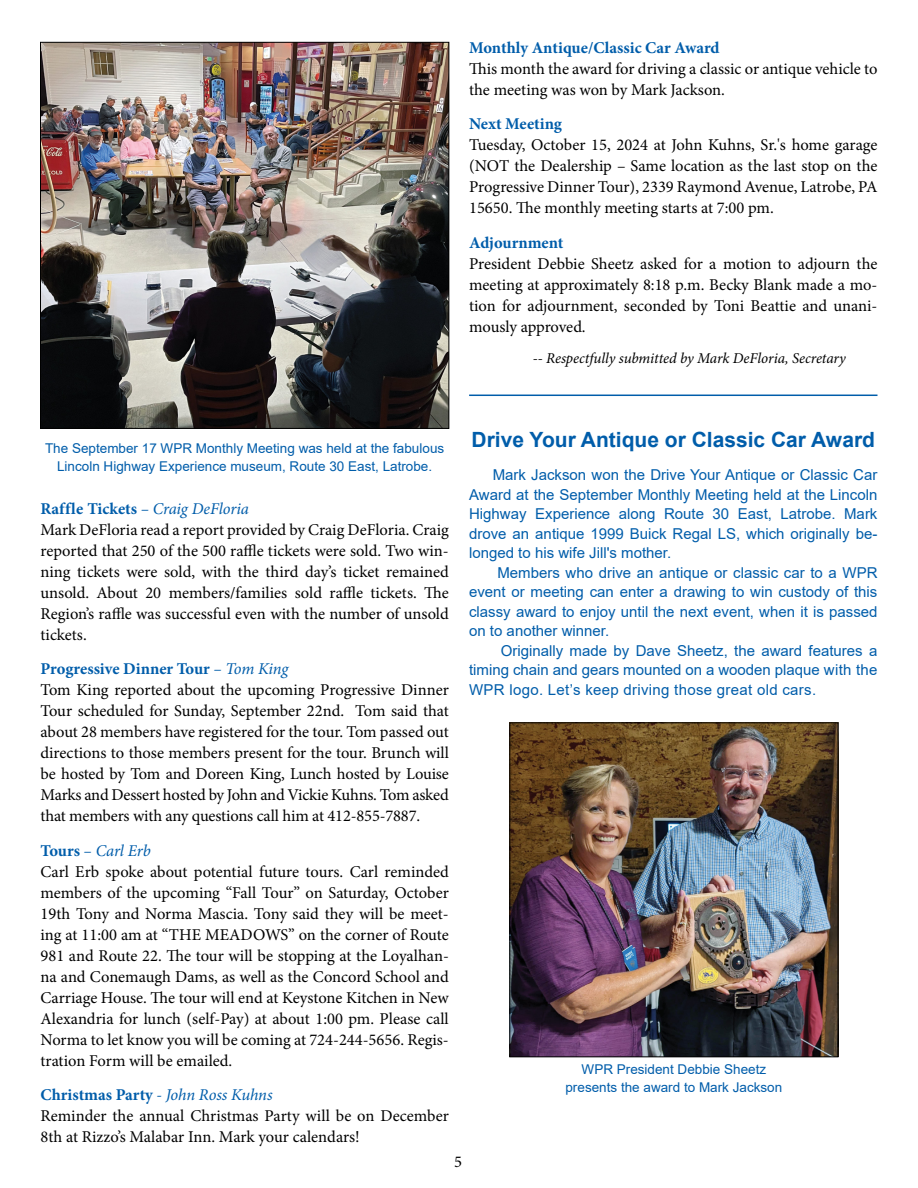
<style>
.page{position:relative;width:918px;height:1188px;background:#fff}
.page>*{position:absolute;margin:0;border:0;box-sizing:border-box;transform-origin:0 0}
.t1{font:700 21px "Arial";color:#005daa}
.t2{font:16.5px/21px "Minion Pro";letter-spacing:-.005em;color:#000}
.t3{font:700 16.5px "Minion Pro";letter-spacing:-.005em;color:#005daa}
.t4{font:15px/19.5px "Arial";color:#005daa;text-align:justify}
.t5{font:italic 15px "Minion Pro";letter-spacing:-.005em;color:#000}
.t6{font:13.5px/18px "Arial";color:#005daa;text-align:center}
.s1{font-weight:700;color:#005daa}
.s2{font-style:italic;color:#005daa}
</style>
<div class="page">
<img style="left:511px;top:724px;width:325px;height:331px">
<div style="left:509px;top:722px;width:329px;height:335px;border:1px solid #000"></div>
<img style="left:42px;top:44px;width:405px;height:383px">
<div style="left:40px;top:42px;width:409px;height:387px;border:1px solid #000"></div>
<hr style="left:469px;top:395px;width:409px;height:1px;background:#005daa">
<p class="t3" style="left:469px;top:36px;width:252px">Monthly Antique/Classic Car Award</p>
<p class="t2" style="left:469px;top:58px;width:410px">This month the award for driving a classic or antique vehicle to the meeting was won by Mark Jackson.</p>
<p class="t3" style="left:469px;top:112px;width:94px">Next Meeting</p>
<p class="t2" style="left:469px;top:134px;width:410px;text-align:justify">Tuesday, October 15, 2024 at John Kuhns, Sr.'s home garage (NOT the Dealership – Same location as the last stop on the Progressive Dinner Tour), 2339 Raymond Avenue, Latrobe, PA 15650. The monthly meeting starts at 7:00 pm.</p>
<p class="t3" style="left:469px;top:231px;width:96px">Adjournment</p>
<p class="t2" style="left:469px;top:253px;width:410px;text-align:justify">President Debbie Sheetz asked for a motion to adjourn the meeting at approximately 8:18 p.m. Becky Blank made a mo&shy;tion for adjournment, seconded by Toni Beattie and unani&shy;mously approved.</p>
<p class="t5" style="left:533px;top:348px;width:315px">-- Respectfully submitted by Mark DeFloria, Secretary</p>
<p class="t6" style="left:45px;top:439px;width:401px">The September 17 WPR Monthly Meeting was held at the fabulous<br>Lincoln Highway Experience museum, Route 30 East, Latrobe.</p>
<p class="t2" style="left:40px;top:498px;width:410px"><span class="s1">Raffle Tickets</span> <span class="s2">– Craig DeFloria<br></span>Mark DeFloria read a report provided by Craig DeFloria. Craig reported that 250 of the 500 raffle tickets were sold. Two win&shy;ning tickets were sold, with the third day’s ticket remained unsold. About 20 members/families sold raffle tickets. The Region’s raffle was successful even with the number of unsold tickets.</p>
<p class="t2" style="left:40px;top:659px;width:410px"><span class="s1">Progressive Dinner Tour</span> <span class="s2">– Tom King<br></span>Tom King reported about the upcoming Progressive Dinner Tour scheduled for Sunday, September 22nd. Tom said that about 28 members have registered for the tour. Tom passed out directions to those members present for the tour. Brunch will be hosted by Tom and Doreen King, Lunch hosted by Louise Marks and Dessert hosted by John and Vickie Kuhns. Tom asked that members with any questions call him at 412-855-7887.</p>
<p class="t2" style="left:40px;top:840px;width:410px"><span class="s1">Tours</span> <span class="s2">– Carl Erb<br></span>Carl Erb spoke about potential future tours. Carl reminded members of the upcoming “Fall Tour” on Saturday, October 19th Tony and Norma Mascia. Tony said they will be meet&shy;ing at 11:00 am at “THE MEADOWS” on the corner of Route 981 and Route 22. The tour will be stopping at the Loyalhan&shy;na and Conemaugh Dams, as well as the Concord School and Carriage House. The tour will end at Keystone Kitchen in New Alexandria for lunch (self-Pay) at about 1:00 pm. Please call Norma to let know you will be coming at 724-244-5656. Regis&shy;tration Form will be emailed.</p>
<p class="t2" style="left:40px;top:1085px;width:410px"><span class="s1">Christmas Party</span> <span class="s2">- John Ross Kuhns<br></span>Reminder the annual Christmas Party will be on December<br>8th at Rizzo’s Malabar Inn. Mark your calendars!</p>
<p class="t1" style="left:472px;top:425px;width:405px">Drive Your Antique or Classic Car Award</p>
<p class="t4" style="left:469px;top:465px;width:410px;text-indent:24px">Mark Jackson won the Drive Your Antique or Classic Car Award at the September Monthly Meeting held at the Lincoln Highway Experience along Route 30 East, Latrobe. Mark drove an antique 1999 Buick Regal LS, which originally be&shy;longed to his wife Jill's mother.</p>
<p class="t4" style="left:469px;top:563px;width:410px;text-indent:28px">Members who drive an antique or classic car to a WPR event or meeting can enter a drawing to win custody of this classy award to enjoy until the next event, when it is passed on to another winner.</p>
<p class="t4" style="left:469px;top:641px;width:410px;text-indent:32px">Originally made by Dave Sheetz, the award features a timing chain and gears mounted on a wooden plaque with the WPR logo. Let’s keep driving those great old cars.</p>
<p class="t6" style="left:565px;top:1060px;width:218px">WPR President Debbie Sheetz presents the award to Mark Jackson</p>
<p class="t2" style="left:454px;top:1151px;width:9px">5</p>
</div>
